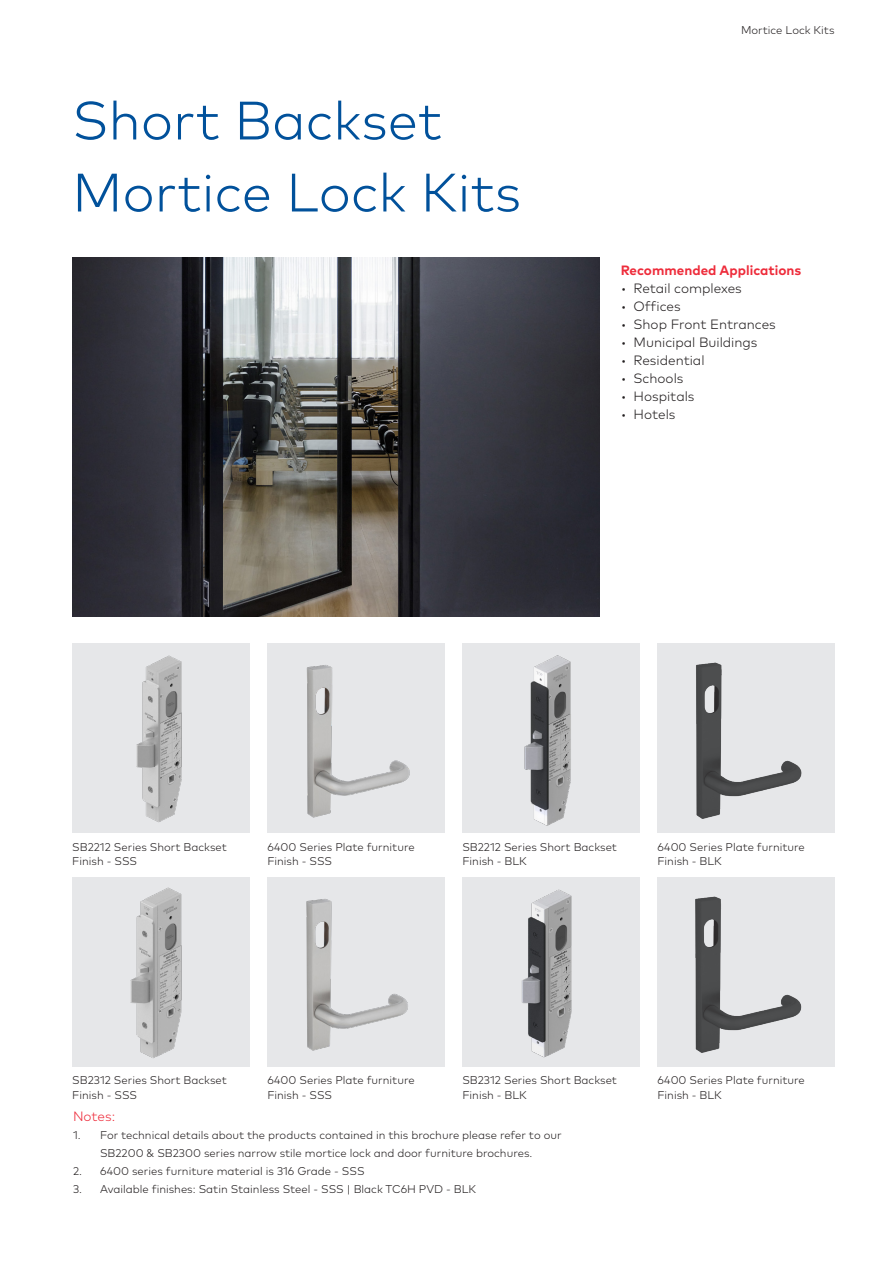
<style>
.page{position:relative;width:893px;height:1263px;background:#fff}
.page>*{position:absolute;margin:0;border:0;box-sizing:border-box;transform-origin:0 0}
.Subtitle_30pt_36pt{font:300 54px "Mark Pro";color:#01519b}
.t1{font:300 13.5px "Mark Pro";color:#231f20}
.Body_Text_9pt_12pt{font:700 13.5px "Mark Pro";color:#ee2c3b}
.Body_Text_9pt_12pt-2{font:300 13.5px "Mark Pro";color:#ee2c3b}
.Caption_Number_7_5pt{font:300 11.25px/18px "Mark Pro";color:#231f20;text-align:center}
</style>
<div class="page">
<div style="left:462px;top:643px;width:177px;height:189px;background:#e6e7e9"></div>
<img style="left:524px;top:655px;width:47px;height:171px">
<div style="left:267px;top:643px;width:177px;height:189px;background:#e6e7e9"></div>
<img style="left:306px;top:665px;width:104px;height:153px">
<div style="left:72px;top:643px;width:177px;height:189px;background:#e6e7e9"></div>
<img style="left:136px;top:655px;width:46px;height:168px">
<img style="left:72px;top:257px;width:527px;height:359px">
<div style="left:267px;top:877px;width:177px;height:189px;background:#e6e7e9"></div>
<img style="left:306px;top:899px;width:102px;height:152px">
<div style="left:657px;top:877px;width:177px;height:189px;background:#e6e7e9"></div>
<img style="left:695px;top:896px;width:107px;height:157px">
<div style="left:72px;top:877px;width:177px;height:189px;background:#e6e7e9"></div>
<img style="left:130px;top:887px;width:52px;height:171px">
<div style="left:462px;top:877px;width:177px;height:189px;background:#e6e7e9"></div>
<img style="left:521px;top:889px;width:51px;height:168px">
<div style="left:657px;top:643px;width:178px;height:189px;background:#e6e7e9"></div>
<img style="left:696px;top:662px;width:106px;height:157px">
<p class="Subtitle_30pt_36pt" style="left:72px;top:80px;width:371px">Short Backset</p>
<p class="Subtitle_30pt_36pt" style="left:72px;top:152px;width:450px">Mortice Lock Kits</p>
<p class="Caption_Number_7_5pt" style="left:741px;top:20px;width:95px">Mortice Lock Kits</p>
<p class="Body_Text_9pt_12pt" style="left:621px;top:259px;width:182px">Recommended Applications</p>
<p class="t1" style="left:621px;top:278px;width:123px">• Retail complexes</p>
<p class="t1" style="left:621px;top:296px;width:61px">• Offices</p>
<p class="t1" style="left:621px;top:314px;width:157px">• Shop Front Entrances</p>
<p class="t1" style="left:621px;top:332px;width:138px">• Municipal Buildings</p>
<p class="t1" style="left:621px;top:350px;width:85px">• Residential</p>
<p class="t1" style="left:621px;top:368px;width:64px">• Schools</p>
<p class="t1" style="left:621px;top:386px;width:75px">• Hospitals</p>
<p class="t1" style="left:621px;top:404px;width:56px">• Hotels</p>
<p class="Caption_Number_7_5pt" style="left:72px;top:837px;width:156px">SB2212 Series Short Backset</p>
<p class="Caption_Number_7_5pt" style="left:72px;top:851px;width:66px">Finish - SSS</p>
<p class="Caption_Number_7_5pt" style="left:267px;top:837px;width:149px">6400 Series Plate furniture</p>
<p class="Caption_Number_7_5pt" style="left:267px;top:851px;width:66px">Finish - SSS</p>
<p class="Caption_Number_7_5pt" style="left:462px;top:837px;width:156px">SB2212 Series Short Backset</p>
<p class="Caption_Number_7_5pt" style="left:462px;top:851px;width:66px">Finish - BLK</p>
<p class="Caption_Number_7_5pt" style="left:657px;top:837px;width:149px">6400 Series Plate furniture</p>
<p class="Caption_Number_7_5pt" style="left:657px;top:851px;width:66px">Finish - BLK</p>
<p class="Caption_Number_7_5pt" style="left:72px;top:1070px;width:156px">SB2312 Series Short Backset</p>
<p class="Caption_Number_7_5pt" style="left:72px;top:1085px;width:66px">Finish - SSS</p>
<p class="Caption_Number_7_5pt" style="left:267px;top:1070px;width:149px">6400 Series Plate furniture</p>
<p class="Caption_Number_7_5pt" style="left:267px;top:1085px;width:66px">Finish - SSS</p>
<p class="Caption_Number_7_5pt" style="left:462px;top:1070px;width:156px">SB2312 Series Short Backset</p>
<p class="Caption_Number_7_5pt" style="left:462px;top:1085px;width:66px">Finish - BLK</p>
<p class="Caption_Number_7_5pt" style="left:657px;top:1070px;width:149px">6400 Series Plate furniture</p>
<p class="Caption_Number_7_5pt" style="left:657px;top:1085px;width:66px">Finish - BLK</p>
<p class="Body_Text_9pt_12pt-2" style="left:73px;top:1106px;width:44px">Notes:</p>
<p class="Caption_Number_7_5pt" style="left:73px;top:1125px;width:490px">1. For technical details about the products contained in this brochure please refer to our<br>SB2200 &amp; SB2300 series narrow stile mortice lock and door furniture brochures.</p>
<p class="Caption_Number_7_5pt" style="left:73px;top:1161px;width:293px">2. 6400 series furniture material is 316 Grade - SSS</p>
<p class="Caption_Number_7_5pt" style="left:73px;top:1179px;width:405px">3. Available finishes: Satin Stainless Steel - SSS | Black TC6H PVD - BLK</p>
</div>
